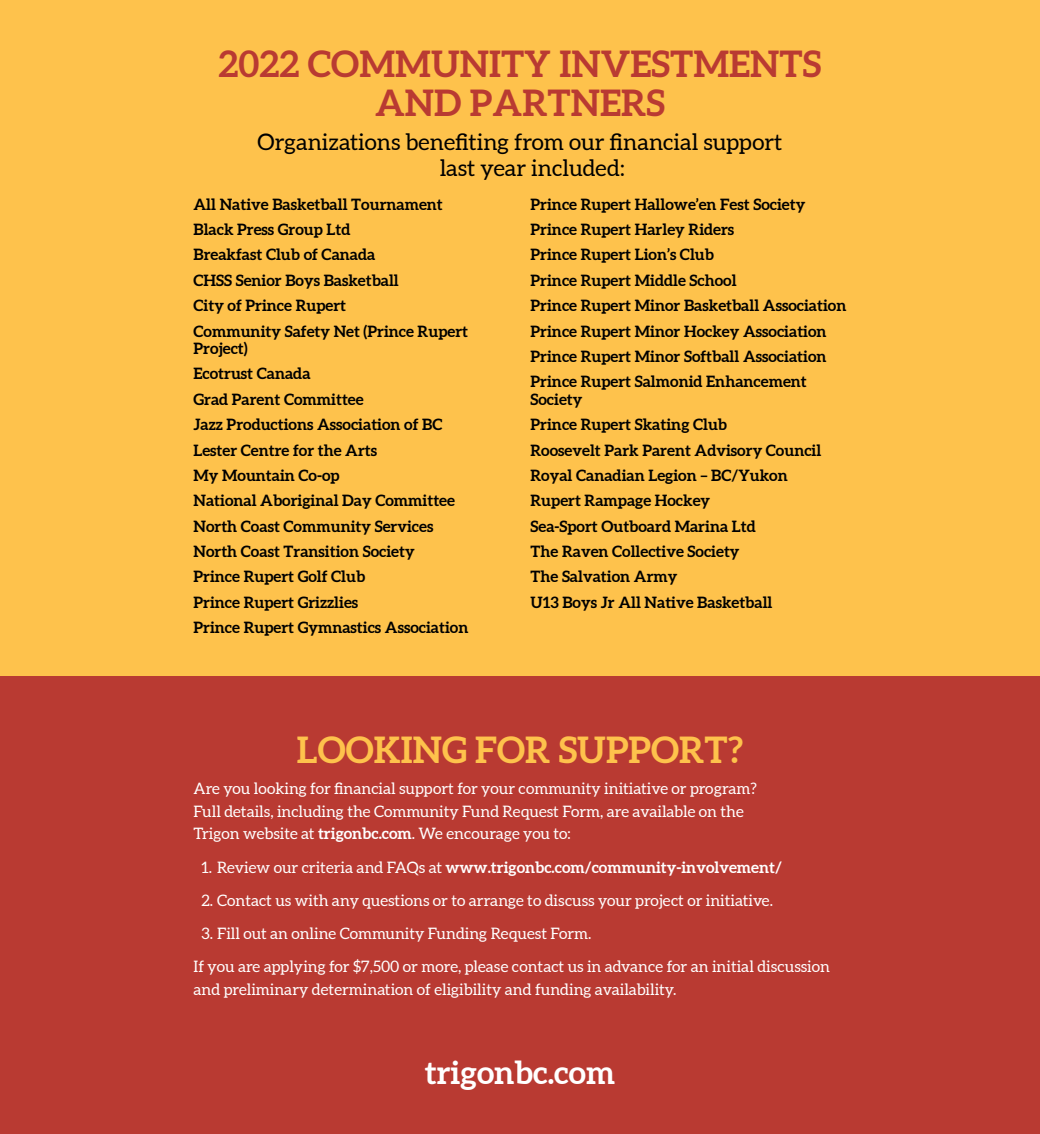
<style>
.page{position:relative;width:1040px;height:1134px;background:#fff}
.page>*{position:absolute;margin:0;border:0;box-sizing:border-box;transform-origin:0 0}
.t1{font:700 36.75px/39.2px "Aleo";color:#b93a32;text-align:center}
.t2{font:700 36.75px "Aleo";color:#fec24c}
.t3{font:700 32.02px "Aleo";color:#fff}
.t4{font:22.75px/26.2px "Aleo";color:#000}
.t5{font:700 15.75px/25.4px "Aleo";color:#000}
.t6{font:15.75px/22.8px "Aleo";color:#fff}
.t7{font:700 15.75px "Aleo";color:#fff}
.s1{font-weight:700}
.s2{font-weight:400}
</style>
<div class="page">
<div style="left:0;top:0;width:1040px;height:688px;background:#fec24c"></div>
<div style="left:0;top:676px;width:1040px;height:458px;background:#b93a32"></div>
<h1 class="t1" style="left:219px;top:45px;width:604px">2022 COMMUNITY INVESTMENTS<br>AND PARTNERS</h1>
<h3 class="t4" style="left:439px;top:130px;width:344px;text-indent:-182px">Organizations benefiting from our financial support last year included:</h3>
<p class="t5" style="left:193px;top:192px;width:276px">All Native Basketball Tournament<br>Black Press Group Ltd<br>Breakfast Club of Canada<br>CHSS Senior Boys Basketball<br>City of Prince Rupert<br>Community Safety Net (Prince Rupert</p>
<p class="t5" style="left:193px;top:336px;width:276px">Project)<br>Ecotrust Canada<br>Grad Parent Committee<br>Jazz Productions Association of BC<br>Lester Centre for the Arts<br>My Mountain Co-op<br>National Aboriginal Day Committee<br>North Coast Community Services<br>North Coast Transition Society<br>Prince Rupert Golf Club<br>Prince Rupert Grizzlies<br>Prince Rupert Gymnastics Association</p>
<p class="t5" style="left:530px;top:192px;width:317px">Prince Rupert Hallowe’en Fest Society Prince Rupert Harley Riders<br>Prince Rupert Lion’s Club<br>Prince Rupert Middle School<br>Prince Rupert Minor Basketball Association Prince Rupert Minor Hockey Association Prince Rupert Minor Softball Association Prince Rupert Salmonid Enhancement</p>
<p class="t5" style="left:530px;top:387px;width:292px">Society<br>Prince Rupert Skating Club<br>Roosevelt Park Parent Advisory Council<br>Royal Canadian Legion – BC/Yukon<br>Rupert Rampage Hockey<br>Sea-Sport Outboard Marina Ltd<br>The Raven Collective Society<br>The Salvation Army<br>U13 Boys Jr All Native Basketball</p>
<h1 class="t2" style="left:297px;top:727px;width:448px">LOOKING FOR SUPPORT?</h1>
<p class="t6" style="left:193px;top:778px;width:565px">Are you looking for financial support for your community initiative or program?<br>Full details, including the Community Fund Request Form, are available on the<br>Trigon website at <span class="s1">trigonbc.com</span>. We encourage you to:</p>
<p class="t7" style="left:201px;top:857px;width:582px"><span class="s2">1. Review our criteria and FAQs at</span> www.trigonbc.com/community-involvement/</p>
<p class="t6" style="left:201px;top:890px;width:573px">2. Contact us with any questions or to arrange to discuss your project or initiative.</p>
<p class="t6" style="left:193px;top:918px;width:638px;line-height:33.2px;text-indent:8px">3. Fill out an online Community Funding Request Form.<br>If you are applying for $7,500 or more, please contact us in advance for an initial discussion</p>
<p class="t6" style="left:193px;top:979px;width:484px">and preliminary determination of eligibility and funding availability.</p>
<h2 class="t3" style="left:425px;top:1053px;width:192px">trigonbc.com</h2>
</div>
